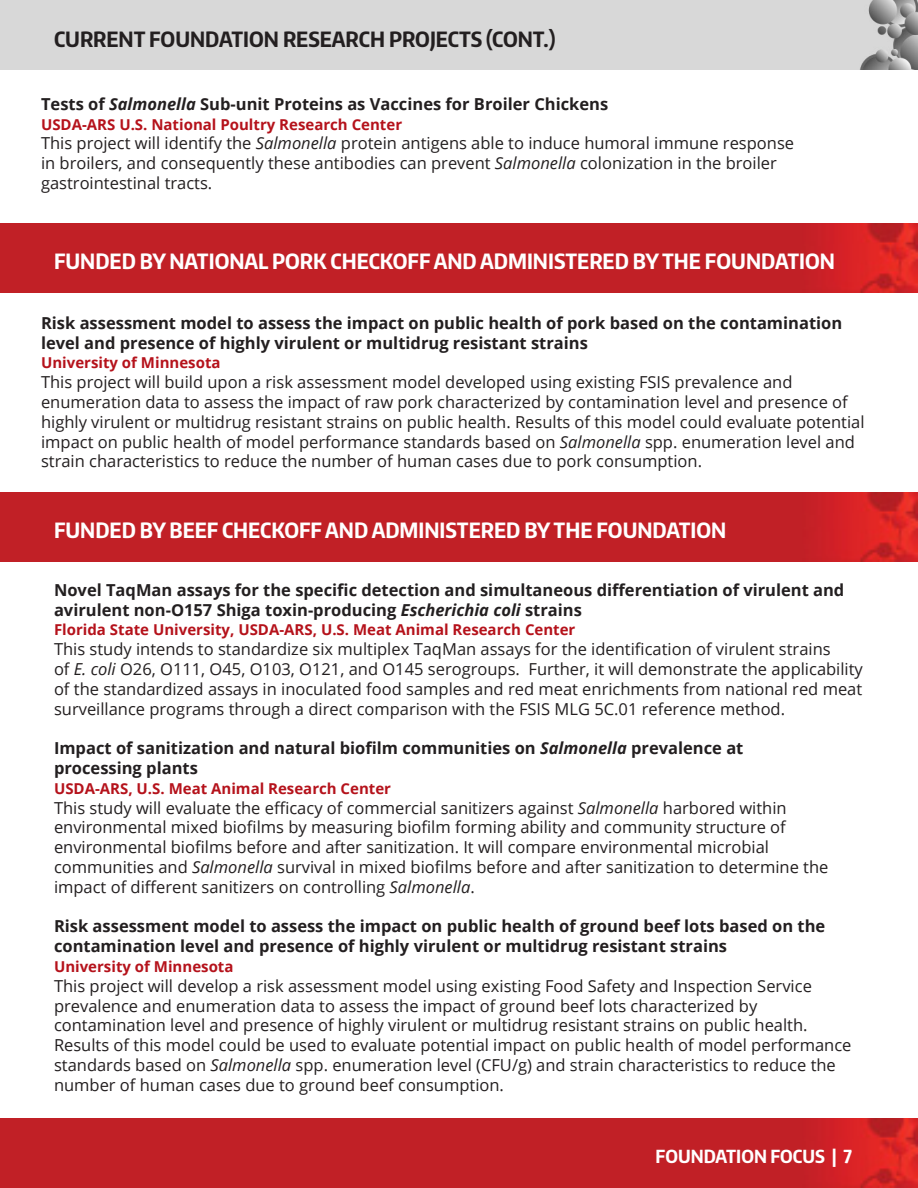
<style>
.page{position:relative;width:918px;height:1188px;background:#fff}
.page>*{position:absolute;margin:0;border:0;box-sizing:border-box;transform-origin:0 0}
.t1{font:700 21px "Encode Sans Condensed";color:#fff}
.t2{font:700 21px "Encode Sans Condensed";color:#231f20}
.t3{font:700 18px "Encode Sans Condensed";color:#fff}
.t4{font:16.5px/19.8px "Open Sans";color:#231f20}
.t5{font:700 16.5px/19.8px "Open Sans";color:#231f20}
.t6{font:700 15px "Open Sans";color:#b5121b}
.s1{font-style:italic}
</style>
<div class="page">
<img style="left:0;top:1119px;width:918px;height:69px">
<div style="left:0;top:0;width:918px;height:69px;background:#d8d8d8"></div>
<img style="left:0;top:492px;width:918px;height:70px">
<img style="left:0;top:223px;width:918px;height:69px">
<p class="t2" style="left:54px;top:25px;width:503px">CURRENT FOUNDATION RESEARCH PROJECTS (CONT.)</p>
<p class="t5" style="left:41px;top:94px;width:569px">Tests of <span class="s1">Salmonella</span> Sub-unit Proteins as Vaccines for Broiler Chickens</p>
<p class="t6" style="left:41px;top:114px;width:363px">USDA-ARS U.S. National Poultry Research Center</p>
<p class="t4" style="left:41px;top:133px;width:755px">This project will identify the <span class="s1">Salmonella</span> protein antigens able to induce humoral immune response in broilers, and consequently these antibodies can prevent <span class="s1">Salmonella</span> colonization in the broiler gastrointestinal tracts.</p>
<p class="t1" style="left:54px;top:247px;width:782px">FUNDED BY NATIONAL PORK CHECKOFF AND ADMINISTERED BY THE FOUNDATION</p>
<p class="t5" style="left:41px;top:313px;width:803px">Risk assessment model to assess the impact on public health of pork based on the contamination level and presence of highly virulent or multidrug resistant strains</p>
<p class="t6" style="left:41px;top:352px;width:181px">University of Minnesota</p>
<p class="t4" style="left:41px;top:372px;width:825px">This project will build upon a risk assessment model developed using existing FSIS prevalence and enumeration data to assess the impact of raw pork characterized by contamination level and presence of highly virulent or multidrug resistant strains on public health. Results of this model could evaluate potential impact on public health of model performance standards based on <span class="s1">Salmonella</span> spp. enumeration level and strain characteristics to reduce the number of human cases due to pork consumption.</p>
<p class="t1" style="left:54px;top:516px;width:674px">FUNDED BY BEEF CHECKOFF AND ADMINISTERED BY THE FOUNDATION</p>
<p class="t5" style="left:54px;top:580px;width:792px">Novel TaqMan assays for the specific detection and simultaneous differentiation of virulent and avirulent non-O157 Shiga toxin-producing <span class="s1">Escherichia coli</span> strains</p>
<p class="t6" style="left:54px;top:619px;width:523px">Florida State University, USDA-ARS, U.S. Meat Animal Research Center</p>
<p class="t4" style="left:54px;top:639px;width:810px">This study intends to standardize six multiplex TaqMan assays for the identification of virulent strains<br>of <span class="s1">E. coli</span> O26, O111, O45, O103, O121, and O145 serogroups. Further, it will demonstrate the applicability of the standardized assays in inoculated food samples and red meat enrichments from national red meat surveillance programs through a direct comparison with the FSIS MLG 5C.01 reference method.</p>
<p class="t5" style="left:54px;top:738px;width:691px">Impact of sanitization and natural biofilm communities on <span class="s1">Salmonella</span> prevalence at processing plants</p>
<p class="t6" style="left:54px;top:778px;width:339px">USDA-ARS, U.S. Meat Animal Research Center</p>
<p class="t4" style="left:54px;top:797px;width:776px">This study will evaluate the efficacy of commercial sanitizers against <span class="s1">Salmonella</span> harbored within environmental mixed biofilms by measuring biofilm forming ability and community structure of environmental biofilms before and after sanitization. It will compare environmental microbial communities and <span class="s1">Salmonella</span> survival in mixed biofilms before and after sanitization to determine the impact of different sanitizers on controlling <span class="s1">Salmonella</span>.</p>
<p class="t5" style="left:54px;top:916px;width:773px">Risk assessment model to assess the impact on public health of ground beef lots based on the contamination level and presence of highly virulent or multidrug resistant strains</p>
<p class="t6" style="left:54px;top:956px;width:181px">University of Minnesota</p>
<p class="t4" style="left:54px;top:976px;width:799px">This project will develop a risk assessment model using existing Food Safety and Inspection Service prevalence and enumeration data to assess the impact of ground beef lots characterized by contamination level and presence of highly virulent or multidrug resistant strains on public health.<br>Results of this model could be used to evaluate potential impact on public health of model performance standards based on <span class="s1">Salmonella</span> spp. enumeration level (CFU/g) and strain characteristics to reduce the number of human cases due to ground beef consumption.</p>
<p class="t3" style="left:656px;top:1144px;width:198px">FOUNDATION FOCUS | 7</p>
</div>
